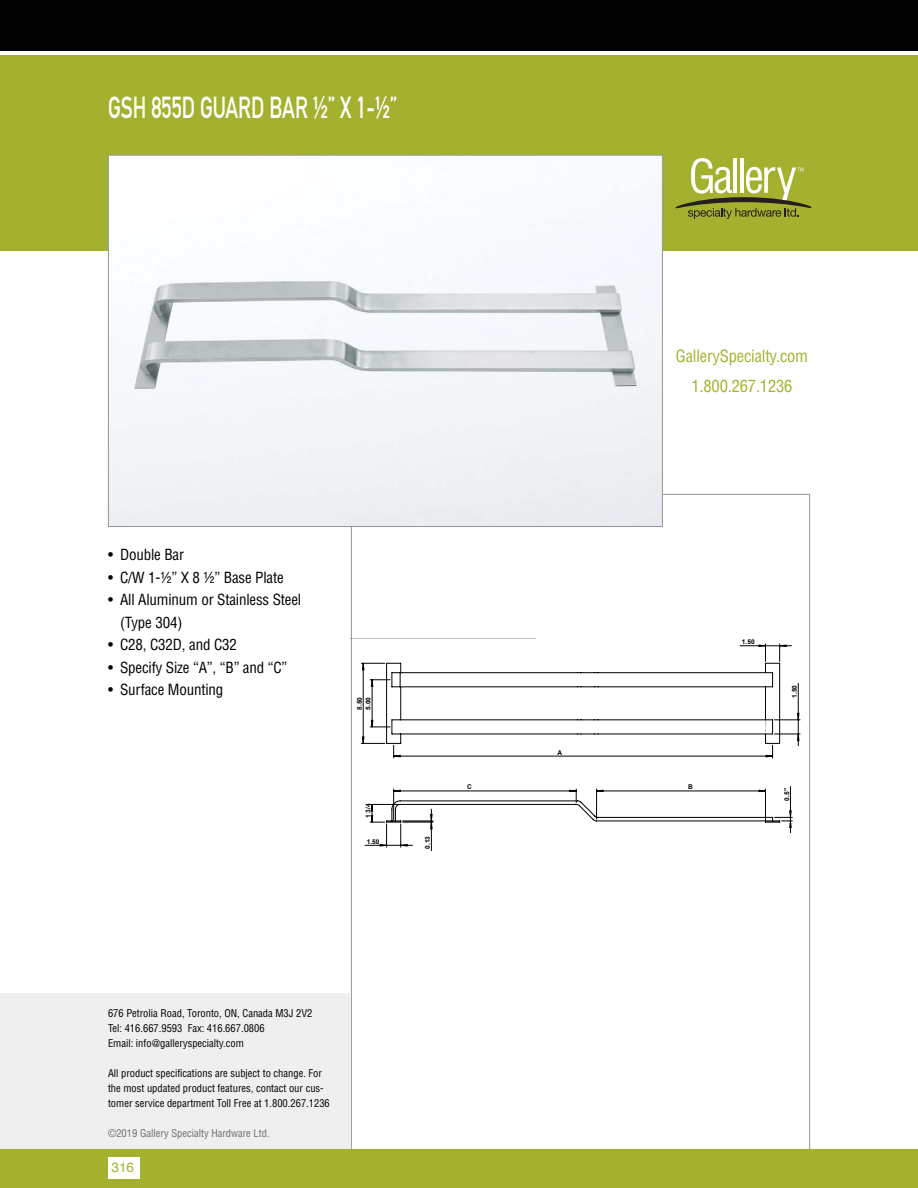
<style>
.page{position:relative;width:918px;height:1188px;background:#fff}
.page>*{position:absolute;margin:0;border:0;box-sizing:border-box;transform-origin:0 0}
.t1{font:700 30px "DIN Alternate";color:#fff;scale:.7 1}
.t2{font:condensed 16.5px/30px "Helvetica";letter-spacing:-.01em;color:#a3b12e;text-align:center}
.t3{font:condensed 15px/22.5px "Helvetica";letter-spacing:-.01em;color:#000}
.t4{font:13.5px "Helvetica";color:#a3b12e}
.t5{font:condensed 10.5px/15px "Helvetica";color:#000}
.t6{font:condensed 10.5px "Helvetica";color:#6d6e71}
.t7{font:700 6.6px "Arial";color:#000}
</style>
<div class="page">
<div style="left:351px;top:494px;width:459px;height:668px;background:#fff;border:1px solid #939598"></div>
<div style="left:0;top:0;width:918px;height:51px;background:#000"></div>
<div style="left:0;top:56px;width:918px;height:195px;background:#a3b12e"></div>
<img style="left:110px;top:157px;width:551px;height:368px">
<hr style="left:351px;top:639px;width:471px;height:1px;background:#808080">
<hr style="left:351px;top:639px;width:1px;height:230px;background:#808080">
<hr style="left:351px;top:987px;width:471px;height:1px;background:#808080">
<hr style="left:834px;top:639px;width:1px;height:230px;background:#808080">
<svg style="left:361px;top:644px;width:439px;height:207px"></svg>
<div style="left:0;top:994px;width:351px;height:173px;background:#efeff0"></div>
<div style="left:0;top:1149px;width:918px;height:39px;background:#a3b12e"></div>
<svg style="left:675px;top:158px;width:137px;height:61px"></svg>
<div style="left:108px;top:1157px;width:32px;height:21px;background:#fff"></div>
<h1 class="t1" style="left:108px;top:84px;width:415px">GSH 855D GUARD BAR ½” X 1-½”</h1>
<h3 class="t3" style="left:108px;top:543px;width:78px">• Double Bar</h3>
<h3 class="t3" style="left:108px;top:566px;width:177px">• C/W 1-½” X 8 ½” Base Plate</h3>
<h3 class="t3" style="left:120px;top:588px;width:183px;text-indent:-12px">• All Aluminum or Stainless Steel (Type 304)</h3>
<h3 class="t3" style="left:108px;top:633px;width:131px">• C28, C32D, and C32</h3>
<h3 class="t3" style="left:108px;top:656px;width:181px">• Specify Size “A”, “B” and “C”</h3>
<h3 class="t3" style="left:108px;top:678px;width:117px">• Surface Mounting</h3>
<p class="t7" style="left:355px;top:710px;width:14px;rotate:-90deg">8.50</p>
<p class="t7" style="left:364px;top:710px;width:14px;rotate:-90deg">5.00</p>
<p class="t7" style="left:364px;top:818px;width:16px;rotate:-90deg">1 3/4</p>
<p class="t7" style="left:367px;top:837px;width:14px">1.50</p>
<p class="t7" style="left:423px;top:849px;width:14px;rotate:-90deg">0.13</p>
<p class="t7" style="left:467px;top:783px;width:6px">C</p>
<p class="t5" style="left:108px;top:1005px;width:206px">676 Petrolia Road, Toronto, ON, Canada M3J 2V2<br>Tel: 416.667.9593 Fax: 416.667.0806<br>Email: info@galleryspecialty.com</p>
<p class="t5" style="left:108px;top:1065px;width:223px">All product specifications are subject to change. For the most updated product features, contact our cus&shy;tomer service department Toll Free at 1.800.267.1236</p>
<p class="t6" style="left:108px;top:1126px;width:163px">©2019 Gallery Specialty Hardware Ltd.</p>
<p class="t4" style="left:112px;top:1157px;width:24px">316</p>
<p class="t7" style="left:557px;top:748px;width:6px">A</p>
<h2 class="t2" style="left:676px;top:341px;width:134px">GallerySpecialty.com<br>1.800.267.1236</h2>
<p class="t7" style="left:688px;top:783px;width:6px">B</p>
<p class="t7" style="left:742px;top:638px;width:14px">1.50</p>
<p class="t7" style="left:790px;top:698px;width:14px;rotate:-90deg">1.50</p>
<p class="t7" style="left:782px;top:801px;width:14px;rotate:-90deg">0.5"</p>
</div>
